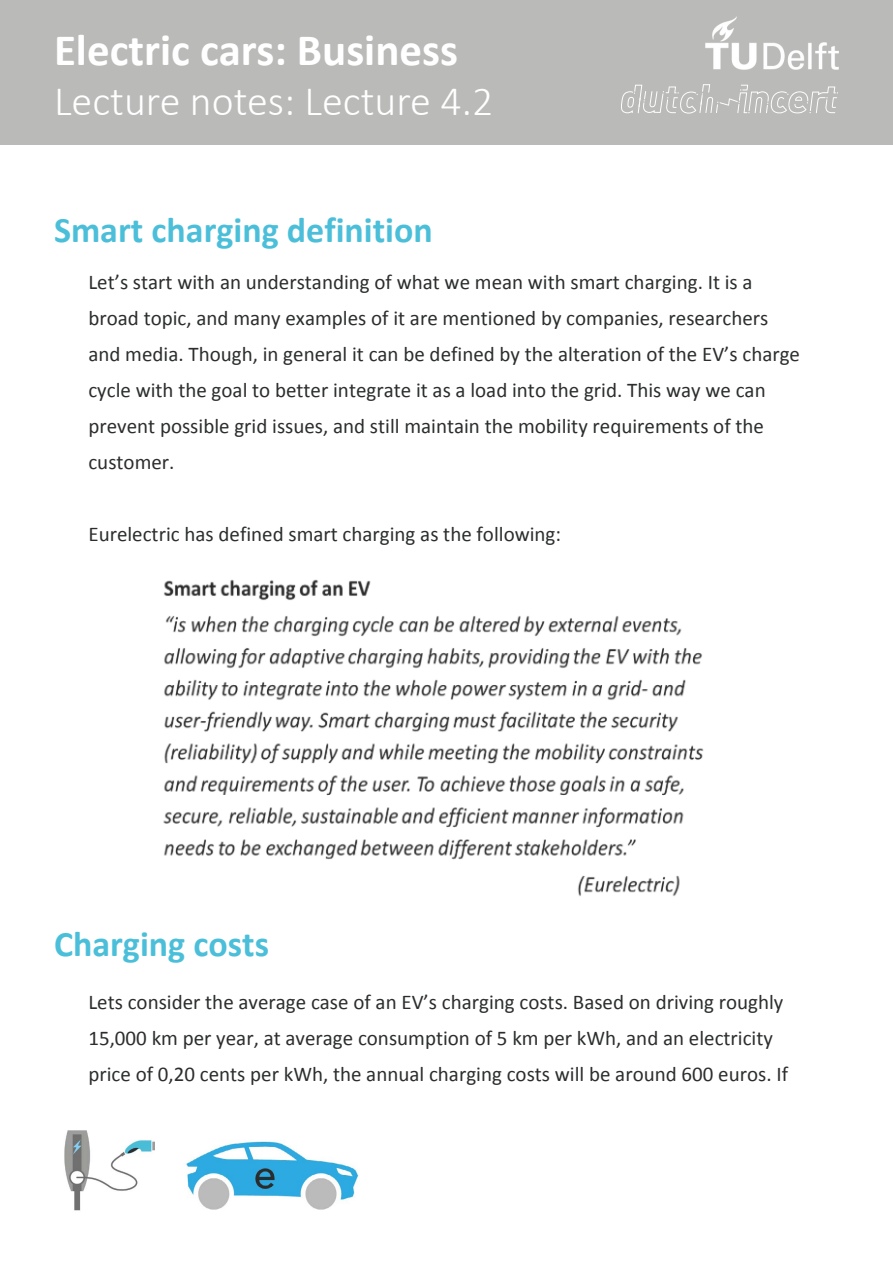
<style>
.page{position:relative;width:893px;height:1263px;background:#fff}
.page>*{position:absolute;margin:0;border:0;box-sizing:border-box;transform-origin:0 0}
.t1{font:700 45px "Calibri";color:#fff}
.t2{font:300 42px "Calibri";color:#fff}
.t3{font:700 36px "Calibri";color:#4bbfd9}
.t4{font:21px/36px "Calibri";color:#2c2e2e}
</style>
<div class="page">
<div style="left:0;top:0;width:893px;height:145px;background:#babab9"></div>
<svg style="left:621px;top:84px;width:217px;height:30px"></svg>
<img style="left:705px;top:16px;width:134px;height:54px">
<img style="left:64px;top:1130px;width:90px;height:81px">
<img style="left:186px;top:1141px;width:173px;height:69px">
<img style="left:163px;top:579px;width:541px;height:317px">
<h1 class="t1" style="left:54px;top:22px;width:406px">Electric cars: Business</h1>
<h2 class="t2" style="left:54px;top:75px;width:441px">Lecture notes: Lecture 4.2</h2>
<h3 class="t3" style="left:54px;top:207px;width:380px">Smart charging definition</h3>
<p class="t4" style="left:88px;top:264px;width:713px">Let’s start with an understanding of what we mean with smart charging. It is a broad topic, and many examples of it are mentioned by companies, researchers and media. Though, in general it can be defined by the alteration of the EV’s charge cycle with the goal to better integrate it as a load into the grid. This way we can prevent possible grid issues, and still maintain the mobility requirements of the customer.</p>
<p class="t4" style="left:88px;top:516px;width:474px">Eurelectric has defined smart charging as the following:</p>
<h3 class="t3" style="left:54px;top:921px;width:217px">Charging costs</h3>
<p class="t4" style="left:88px;top:984px;width:701px">Lets consider the average case of an EV’s charging costs. Based on driving roughly<br>15,000 km per year, at average consumption of 5 km per kWh, and an electricity price of 0,20 cents per kWh, the annual charging costs will be around 600 euros. If</p>
</div>
